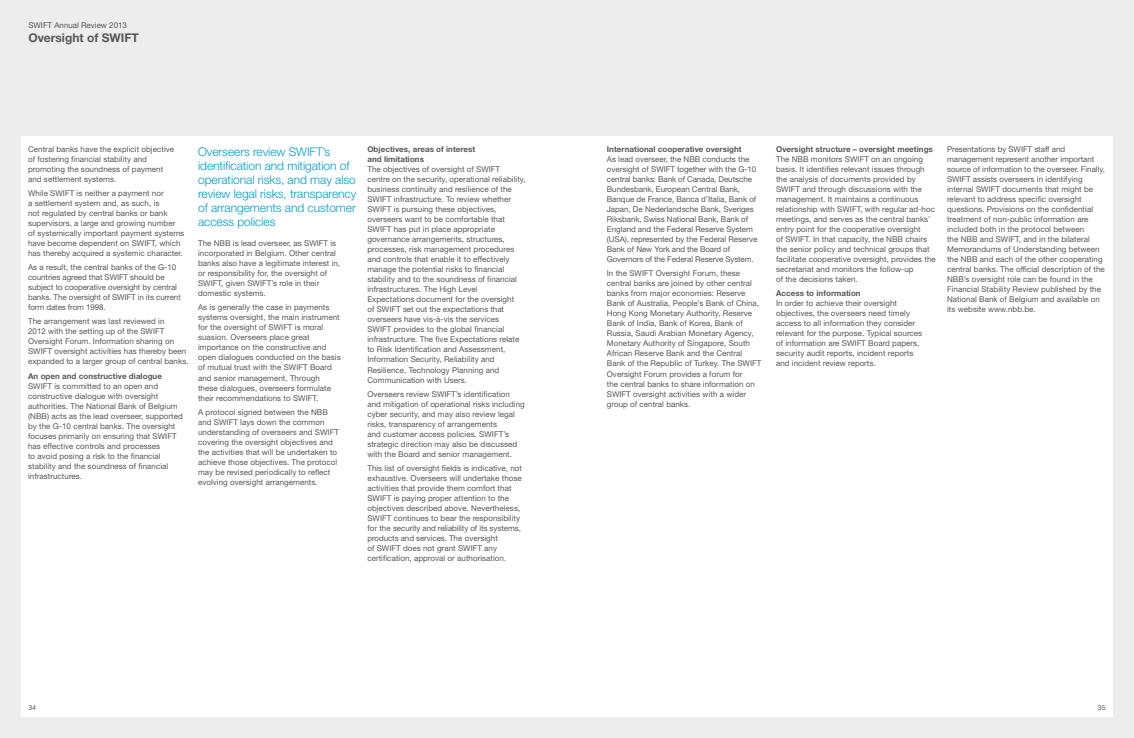
<style>
.page{position:relative;width:1134px;height:738px;background:#fff}
.page>*{position:absolute;margin:0;border:0;box-sizing:border-box;transform-origin:0 0}
.t1{font:300 12px/14px "Helvetica Neue LT Std";letter-spacing:-.005em;color:#009dcc}
.t2{font:700 12px "Helvetica Neue LT Std";color:#575756}
.t3{font:8px/10px "Helvetica Neue LT Std";letter-spacing:.005em;color:#575756}
.t4{font:700 8px/10px "Helvetica Neue LT Std";letter-spacing:.005em;color:#575756}
.t5{font:7px "Helvetica Neue LT Std";color:#575756}
</style>
<div class="page">
<div style="left:0;top:0;width:1134px;height:737px;background:#ededed"></div>
<div style="left:21px;top:136px;width:1092px;height:580px;background:#fff"></div>
<p class="t3" style="left:28px;top:20px;width:100px">SWIFT Annual Review 2013</p>
<h1 class="t2" style="left:28px;top:30px;width:112px">Oversight of SWIFT</h1>
<p class="t3" style="left:28px;top:144px;width:148px">Central banks have the explicit objective of fostering financial stability and promoting the soundness of payment and settlement systems.</p>
<p class="t3" style="left:28px;top:188px;width:158px">While SWIFT is neither a payment nor<br>a settlement system and, as such, is<br>not regulated by central banks or bank supervisors, a large and growing number of systemically important payment systems have become dependent on SWIFT, which has thereby acquired a systemic character.</p>
<p class="t3" style="left:28px;top:262px;width:154px">As a result, the central banks of the G-10 countries agreed that SWIFT should be subject to cooperative oversight by central banks. The oversight of SWIFT in its current form dates from 1998.</p>
<p class="t3" style="left:28px;top:316px;width:162px">The arrangement was last reviewed in<br>2012 with the setting up of the SWIFT Oversight Forum. Information sharing on SWIFT oversight activities has thereby been expanded to a larger group of central banks.</p>
<p class="t4" style="left:28px;top:370px;width:135px">An open and constructive dialogue</p>
<p class="t3" style="left:28px;top:380px;width:156px">SWIFT is committed to an open and constructive dialogue with oversight authorities. The National Bank of Belgium (NBB) acts as the lead overseer, supported by the G-10 central banks. The oversight focuses primarily on ensuring that SWIFT has effective controls and processes<br>to avoid posing a risk to the financial stability and the soundness of financial infrastructures.</p>
<h1 class="t1" style="left:198px;top:144px;width:160px">Overseers review SWIFT’s identification and mitigation of operational risks, and may also review legal risks, transparency of arrangements and customer access policies</h1>
<p class="t3" style="left:198px;top:238px;width:144px">The NBB is lead overseer, as SWIFT is incorporated in Belgium. Other central banks also have a legitimate interest in, or responsibility for, the oversight of SWIFT, given SWIFT’s role in their domestic systems.</p>
<p class="t3" style="left:198px;top:302px;width:144px">As is generally the case in payments systems oversight, the main instrument for the oversight of SWIFT is moral suasion. Overseers place great importance on the constructive and open dialogues conducted on the basis of mutual trust with the SWIFT Board and senior management. Through these dialogues, overseers formulate their recommendations to SWIFT.</p>
<p class="t3" style="left:198px;top:406px;width:142px">A protocol signed between the NBB and SWIFT lays down the common understanding of overseers and SWIFT covering the oversight objectives and the activities that will be undertaken to achieve those objectives. The protocol may be revised periodically to reflect evolving oversight arrangements.</p>
<p class="t4" style="left:367px;top:144px;width:109px">Objectives, areas of interest and limitations</p>
<p class="t3" style="left:367px;top:164px;width:160px">The objectives of oversight of SWIFT<br>centre on the security, operational reliability, business continuity and resilience of the SWIFT infrastructure. To review whether SWIFT is pursuing these objectives, overseers want to be comfortable that SWIFT has put in place appropriate governance arrangements, structures, processes, risk management procedures and controls that enable it to effectively manage the potential risks to financial stability and to the soundness of financial infrastructures. The High Level Expectations document for the oversight<br>of SWIFT set out the expectations that overseers have vis-à-vis the services<br>SWIFT provides to the global financial infrastructure. The five Expectations relate to Risk Identification and Assessment, Information Security, Reliability and Resilience, Technology Planning and Communication with Users.</p>
<p class="t3" style="left:367px;top:388px;width:159px">Overseers review SWIFT’s identification and mitigation of operational risks including cyber security, and may also review legal risks, transparency of arrangements<br>and customer access policies. SWIFT’s strategic direction may also be discussed with the Board and senior management.</p>
<p class="t3" style="left:367px;top:462px;width:156px">This list of oversight fields is indicative, not exhaustive. Overseers will undertake those activities that provide them comfort that SWIFT is paying proper attention to the objectives described above. Nevertheless, SWIFT continues to bear the responsibility for the security and reliability of its systems, products and services. The oversight<br>of SWIFT does not grant SWIFT any certification, approval or authorisation.</p>
<p class="t4" style="left:607px;top:144px;width:136px">International cooperative oversight</p>
<p class="t3" style="left:607px;top:154px;width:152px">As lead overseer, the NBB conducts the oversight of SWIFT together with the G-10 central banks: Bank of Canada, Deutsche Bundesbank, European Central Bank, Banque de France, Banca d’Italia, Bank of Japan, De Nederlandsche Bank, Sveriges Riksbank, Swiss National Bank, Bank of England and the Federal Reserve System (USA), represented by the Federal Reserve Bank of New York and the Board of Governors of the Federal Reserve System.</p>
<p class="t3" style="left:607px;top:268px;width:156px">In the SWIFT Oversight Forum, these central banks are joined by other central banks from major economies: Reserve Bank of Australia, People’s Bank of China, Hong Kong Monetary Authority, Reserve Bank of India, Bank of Korea, Bank of Russia, Saudi Arabian Monetary Agency, Monetary Authority of Singapore, South African Reserve Bank and the Central Bank of the Republic of Turkey. The SWIFT Oversight Forum provides a forum for<br>the central banks to share information on SWIFT oversight activities with a wider group of central banks.</p>
<p class="t4" style="left:776px;top:144px;width:158px">Oversight structure – oversight meetings</p>
<p class="t3" style="left:776px;top:154px;width:161px">The NBB monitors SWIFT on an ongoing basis. It identifies relevant issues through the analysis of documents provided by SWIFT and through discussions with the management. It maintains a continuous relationship with SWIFT, with regular ad-hoc meetings, and serves as the central banks’ entry point for the cooperative oversight<br>of SWIFT. In that capacity, the NBB chairs the senior policy and technical groups that facilitate cooperative oversight, provides the secretariat and monitors the follow-up<br>of the decisions taken.</p>
<p class="t4" style="left:776px;top:288px;width:86px">Access to information</p>
<p class="t3" style="left:776px;top:298px;width:148px">In order to achieve their oversight objectives, the overseers need timely access to all information they consider relevant for the purpose. Typical sources of information are SWIFT Board papers, security audit reports, incident reports and incident review reports.</p>
<p class="t3" style="left:947px;top:144px;width:159px">Presentations by SWIFT staff and management represent another important source of information to the overseer. Finally, SWIFT assists overseers in identifying internal SWIFT documents that might be relevant to address specific oversight questions. Provisions on the confidential treatment of non-public information are included both in the protocol between<br>the NBB and SWIFT, and in the bilateral Memorandums of Understanding between the NBB and each of the other cooperating central banks. The official description of the NBB’s oversight role can be found in the Financial Stability Review published by the National Bank of Belgium and available on its website www.nbb.be.</p>
<p class="t5" style="left:28px;top:702px;width:9px">34</p>
<p class="t5" style="left:1098px;top:702px;width:9px">35</p>
</div>
